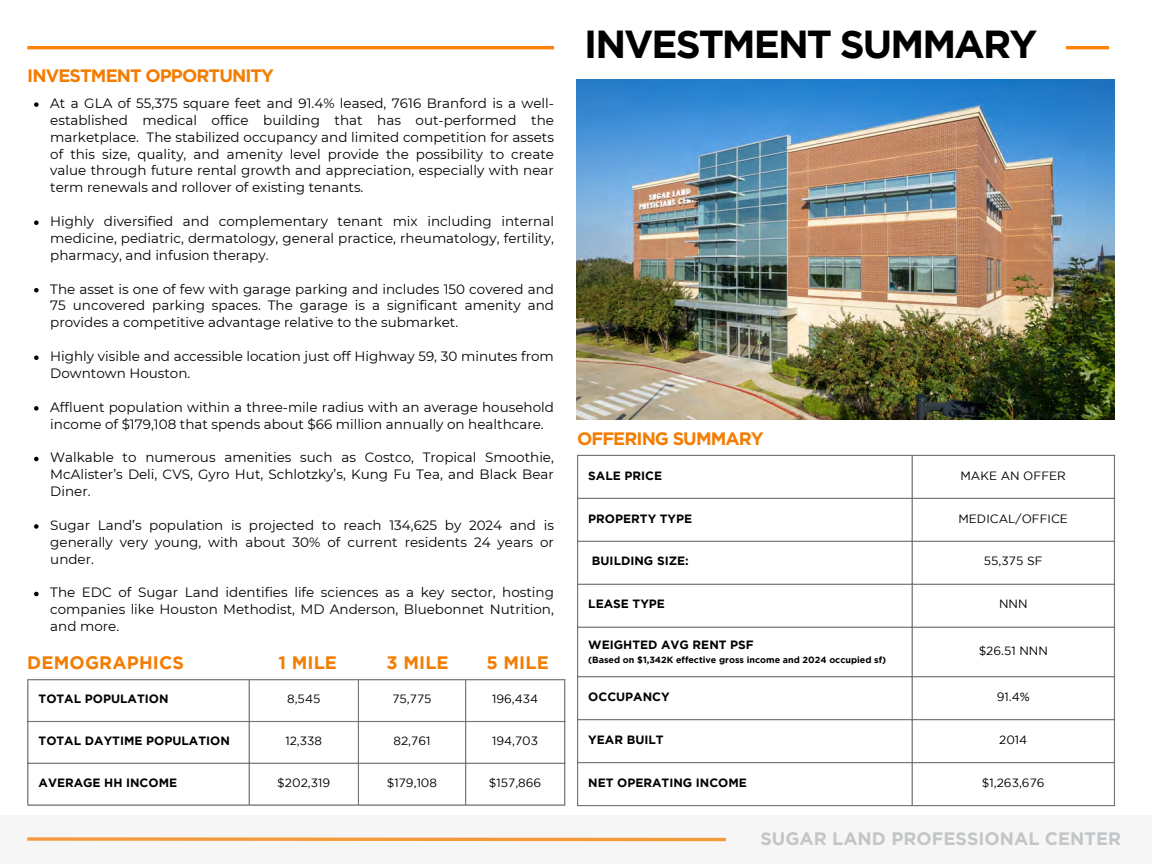
<style>
.page{position:relative;width:1152px;height:864px;background:#fff}
.page>*{position:absolute;margin:0;border:0;box-sizing:border-box;transform-origin:0 0}
.t1{font:700 39px "Gotham";letter-spacing:-.05em;color:#000}
.t2{font:700 18px "Gotham";letter-spacing:-.05em;color:#f47c00}
.t3{font:700 18px "Gotham";color:#c3c6c8}
.t4{font:700 18px "Gotham";letter-spacing:.01em;color:#f47c00}
.t5{font:13.5px/16.8px "Montserrat";color:#000;text-align:justify}
.t6{font:700 12px "Gotham";color:#000}
.t7{font:12px "Gotham";color:#000}
.t8{font:700 9px "Gotham";color:#000}
</style>
<div class="page">
<div style="left:0;top:815px;width:1152px;height:49px;background:#f6f6f6"></div>
<svg style="left:27px;top:837px;width:699px;height:5px;background:#f4b779"></svg>
<img style="left:576px;top:80px;width:539px;height:339px">
<hr style="left:577px;top:456px;width:1px;height:349px;background:#737373">
<hr style="left:912px;top:456px;width:1px;height:349px;background:#737373">
<hr style="left:1114px;top:456px;width:1px;height:349px;background:#737373">
<hr style="left:577px;top:455px;width:538px;height:1px;background:#737373">
<hr style="left:577px;top:498px;width:538px;height:1px;background:#737373">
<hr style="left:577px;top:541px;width:538px;height:1px;background:#737373">
<hr style="left:577px;top:584px;width:538px;height:1px;background:#737373">
<hr style="left:577px;top:627px;width:538px;height:1px;background:#737373">
<hr style="left:577px;top:676px;width:538px;height:1px;background:#737373">
<hr style="left:577px;top:719px;width:538px;height:1px;background:#737373">
<hr style="left:577px;top:762px;width:538px;height:1px;background:#737373">
<hr style="left:577px;top:805px;width:538px;height:1px;background:#737373">
<hr style="left:27px;top:680px;width:1px;height:124px;background:#737373">
<hr style="left:249px;top:680px;width:1px;height:124px;background:#737373">
<hr style="left:358px;top:680px;width:1px;height:124px;background:#737373">
<hr style="left:465px;top:680px;width:1px;height:124px;background:#737373">
<hr style="left:564px;top:680px;width:1px;height:124px;background:#737373">
<hr style="left:27px;top:679px;width:538px;height:1px;background:#737373">
<hr style="left:27px;top:721px;width:538px;height:1px;background:#737373">
<hr style="left:27px;top:763px;width:538px;height:1px;background:#737373">
<hr style="left:27px;top:804px;width:538px;height:2px;background:#737373">
<hr style="left:27px;top:46px;width:1082px;height:3px;background:#ff8109">
<div style="left:554px;top:20px;width:512px;height:52px;background:#fff"></div>
<svg style="left:34px;top:102px;width:5px;height:5px"></svg>
<svg style="left:34px;top:220px;width:5px;height:5px"></svg>
<svg style="left:34px;top:288px;width:5px;height:4px"></svg>
<svg style="left:34px;top:355px;width:5px;height:5px"></svg>
<svg style="left:34px;top:406px;width:5px;height:5px"></svg>
<svg style="left:34px;top:457px;width:5px;height:4px"></svg>
<svg style="left:34px;top:524px;width:5px;height:5px"></svg>
<svg style="left:34px;top:592px;width:5px;height:4px"></svg>
<p class="t2" style="left:27px;top:65px;width:248px">INVESTMENT OPPORTUNITY</p>
<p class="t5" style="left:50px;top:95px;width:505px">At a GLA of 55,375 square feet and 91.4% leased, 7616 Branford is a well&shy;established medical office building that has out-performed the marketplace. The stabilized occupancy and limited competition for assets of this size, quality, and amenity level provide the possibility to create value through future rental growth and appreciation, especially with near term renewals and rollover of existing tenants.</p>
<p class="t5" style="left:50px;top:213px;width:505px">Highly diversified and complementary tenant mix including internal medicine, pediatric, dermatology, general practice, rheumatology, fertility, pharmacy, and infusion therapy.</p>
<p class="t5" style="left:50px;top:280px;width:505px">The asset is one of few with garage parking and includes 150 covered and 75 uncovered parking spaces. The garage is a significant amenity and provides a competitive advantage relative to the submarket.</p>
<p class="t5" style="left:50px;top:348px;width:505px">Highly visible and accessible location just off Highway 59, 30 minutes from<br>Downtown Houston.</p>
<p class="t5" style="left:50px;top:398px;width:505px">Affluent population within a three-mile radius with an average household income of $179,108 that spends about $66 million annually on healthcare.</p>
<p class="t5" style="left:50px;top:449px;width:505px">Walkable to numerous amenities such as Costco, Tropical Smoothie, McAlister’s Deli, CVS, Gyro Hut, Schlotzky’s, Kung Fu Tea, and Black Bear Diner.</p>
<p class="t5" style="left:50px;top:517px;width:505px">Sugar Land’s population is projected to reach 134,625 by 2024 and is generally very young, with about 30% of current residents 24 years or under.</p>
<p class="t5" style="left:50px;top:584px;width:505px">The EDC of Sugar Land identifies life sciences as a key sector, hosting companies like Houston Methodist, MD Anderson, Bluebonnet Nutrition, and more.</p>
<p class="t4" style="left:27px;top:656px;width:158px">DEMOGRAPHICS</p>
<p class="t2" style="left:278px;top:656px;width:60px">1 MILE</p>
<p class="t2" style="left:386px;top:656px;width:64px">3 MILE</p>
<p class="t2" style="left:486px;top:656px;width:64px">5 MILE</p>
<p class="t6" style="left:39px;top:695px;width:131px">TOTAL POPULATION</p>
<p class="t7" style="left:287px;top:695px;width:35px">8,545</p>
<p class="t7" style="left:392px;top:695px;width:41px">75,775</p>
<p class="t7" style="left:492px;top:695px;width:48px">196,434</p>
<p class="t6" style="left:39px;top:736px;width:193px">TOTAL DAYTIME POPULATION</p>
<p class="t7" style="left:285px;top:736px;width:38px">12,338</p>
<p class="t7" style="left:394px;top:736px;width:38px">82,761</p>
<p class="t7" style="left:492px;top:736px;width:48px">194,703</p>
<p class="t6" style="left:39px;top:778px;width:140px">AVERAGE HH INCOME</p>
<p class="t7" style="left:277px;top:778px;width:54px">$202,319</p>
<p class="t7" style="left:387px;top:778px;width:52px">$179,108</p>
<p class="t7" style="left:489px;top:778px;width:54px">$157,866</p>
<p class="t1" style="left:584px;top:29px;width:455px">INVESTMENT SUMMARY</p>
<p class="t2" style="left:577px;top:428px;width:188px">OFFERING SUMMARY</p>
<p class="t6" style="left:588px;top:471px;width:75px">SALE PRICE</p>
<p class="t7" style="left:961px;top:471px;width:107px">MAKE AN OFFER</p>
<p class="t6" style="left:588px;top:514px;width:106px">PROPERTY TYPE</p>
<p class="t7" style="left:959px;top:514px;width:111px">MEDICAL/OFFICE</p>
<p class="t6" style="left:592px;top:557px;width:98px">BUILDING SIZE:</p>
<p class="t7" style="left:984px;top:557px;width:60px">55,375 SF</p>
<p class="t6" style="left:588px;top:600px;width:78px">LEASE TYPE</p>
<p class="t7" style="left:999px;top:600px;width:30px">NNN</p>
<p class="t6" style="left:588px;top:640px;width:167px">WEIGHTED AVG RENT PSF</p>
<p class="t8" style="left:588px;top:656px;width:299px">(Based on $1,342K effective gross income and 2024 occupied sf)</p>
<p class="t7" style="left:979px;top:646px;width:71px">$26.51 NNN</p>
<p class="t6" style="left:588px;top:692px;width:83px">OCCUPANCY</p>
<p class="t7" style="left:997px;top:692px;width:35px">91.4%</p>
<p class="t6" style="left:588px;top:735px;width:77px">YEAR BUILT</p>
<p class="t7" style="left:999px;top:735px;width:30px">2014</p>
<p class="t6" style="left:588px;top:778px;width:160px">NET OPERATING INCOME</p>
<p class="t7" style="left:982px;top:778px;width:64px">$1,263,676</p>
<p class="t3" style="left:760px;top:832px;width:362px">SUGAR LAND PROFESSIONAL CENTER</p>
</div>
